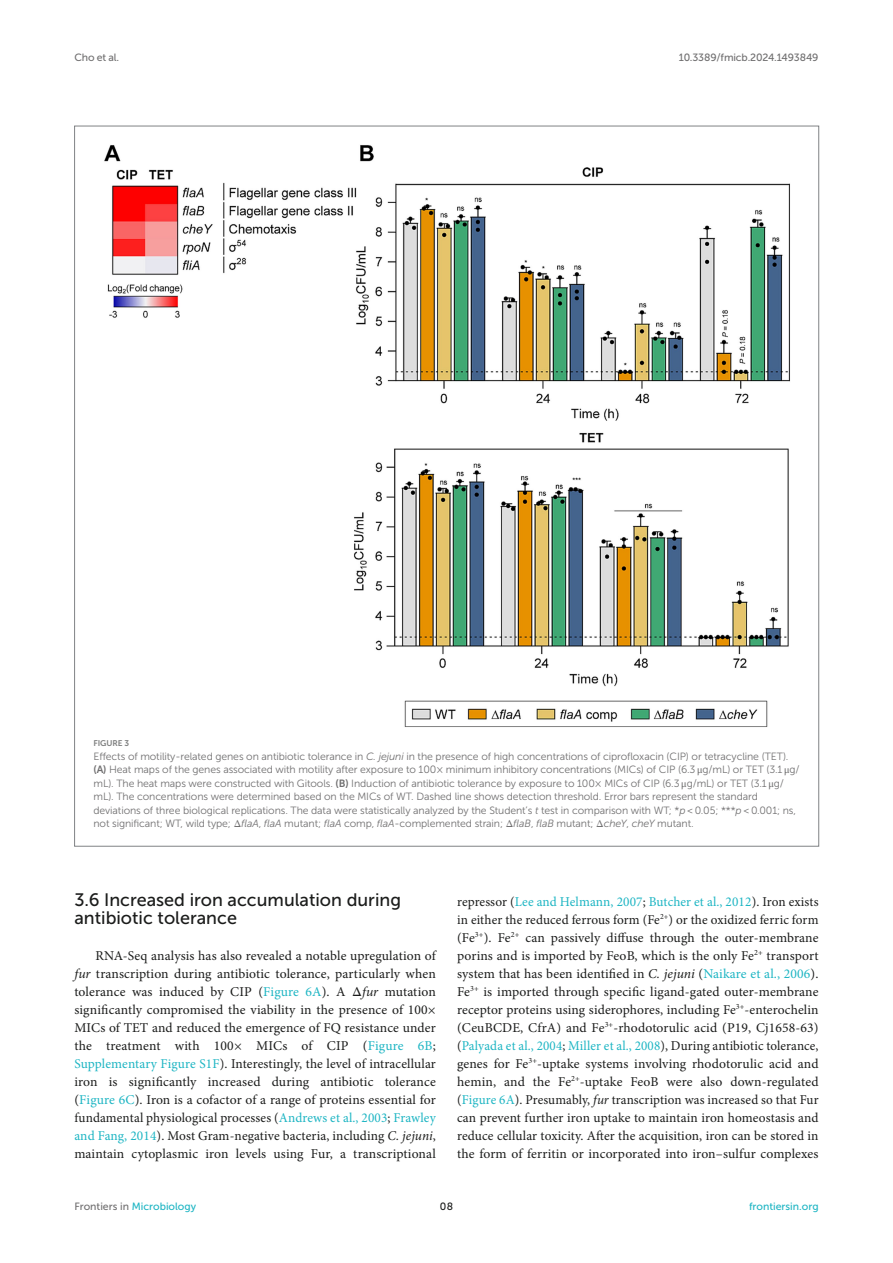
<style>
.page{position:relative;width:893px;height:1263px;background:#fff}
.page>*{position:absolute;margin:0;border:0;box-sizing:border-box;transform-origin:0 0}
.HEAD_2{font:18px/18px "Museo Sans 500";color:#1b1c1b}
.TEXT{font:13.5px/18px "Minion Pro";letter-spacing:.01em;color:#1b1c1b;text-align:justify}
.FIG_LEG{font:10.5px/13.5px "Museo Sans 300";letter-spacing:-.01em;color:#706f70}
.t1{font:10.5px "Museo Sans 500";color:#1db5c3}
.t2{font:10.5px "Museo Sans 500";letter-spacing:-.015em;color:#706f70}
.t3{font:10.5px "Museo Sans 500";color:#1b1c1b}
.FIG_HD{font:8.25px "Museo Sans 700";letter-spacing:-.01em;color:#7e7f7f}
.s1{font-style:italic}
.s2{font-family:"Museo Sans 700"}
.s3{font-family:"STIX General"}
.s4{color:#1db5c3}
.s5{color:#706f70}
</style>
<div class="page">
<img style="left:104px;top:145px;width:686px;height:582px">
<p class="t2" style="left:74px;top:51px;width:46px">Cho et al.</p>
<p class="t2" style="left:679px;top:51px;width:141px">10.3389/fmicb.2024.1493849</p>
<p class="FIG_HD" style="left:94px;top:739px;width:37px">FIGURE 3</p>
<p class="FIG_LEG" style="left:94px;top:749px;width:708px">Effects of motility-related genes on antibiotic tolerance in <span class="s1">C. jejuni</span> in the presence of high concentrations of ciprofloxacin (CIP) or tetracycline (TET). <span class="s2">(A)</span> Heat maps of the genes associated with motility after exposure to 100× minimum inhibitory concentrations (MICs) of CIP (6.3 <span class="s3">μ</span>g/mL) or TET (3.1 <span class="s3">μ</span>g/ mL). The heat maps were constructed with Gitools. <span class="s2">(B)</span> Induction of antibiotic tolerance by exposure to 100× MICs of CIP (6.3 <span class="s3">μ</span>g/mL) or TET (3.1 <span class="s3">μ</span>g/ mL). The concentrations were determined based on the MICs of WT. Dashed line shows detection threshold. Error bars represent the standard deviations of three biological replications. The data were statistically analyzed by the Student’s <span class="s1">t</span> test in comparison with WT; *<span class="s1">p</span> &lt; 0.05; ***<span class="s1">p</span> &lt; 0.001; ns, not significant; WT, wild type; <span class="s3">Δ</span><span class="s1">flaA</span>, <span class="s1">flaA</span> mutant; <span class="s1">flaA</span> comp, <span class="s1">flaA</span>-complemented strain; <span class="s3">Δ</span><span class="s1">flaB</span>, <span class="s1">flaB</span> mutant; <span class="s3">Δ</span><span class="s1">cheY</span>, <span class="s1">cheY</span> mutant.</p>
<p class="HEAD_2" style="left:74px;top:891px;width:328px">3.6 Increased iron accumulation during antibiotic tolerance</p>
<p class="TEXT" style="left:74px;top:947px;width:363px;text-indent:21px">RNA-Seq analysis has also revealed a notable upregulation of <span class="s1">fur</span> transcription during antibiotic tolerance, particularly when tolerance was induced by CIP (<span class="s4">Figure 6A</span>). A <span class="s3">Δ</span><span class="s1">fur</span> mutation significantly compromised the viability in the presence of 100× MICs of TET and reduced the emergence of FQ resistance under the treatment with 100× MICs of CIP (<span class="s4">Figure 6B</span>; <span class="s4">Supplementary Figure S1F</span>). Interestingly, the level of intracellular iron is significantly increased during antibiotic tolerance (<span class="s4">Figure 6C</span>). Iron is a cofactor of a range of proteins essential for fundamental physiological processes (<span class="s4">Andrews et al., 2003</span>; <span class="s4">Frawley and Fang, 2014</span>). Most Gram-negative bacteria, including <span class="s1">C. jejuni</span>, maintain cytoplasmic iron levels using Fur, a transcriptional</p>
<p class="TEXT" style="left:457px;top:893px;width:363px">repressor (<span class="s4">Lee and Helmann, 2007</span>; <span class="s4">Butcher et al., 2012</span>). Iron exists in either the reduced ferrous form (Fe<sup>2+</sup>) or the oxidized ferric form (Fe<sup>3+</sup>). Fe<sup>2+</sup> can passively diffuse through the outer-membrane porins and is imported by FeoB, which is the only Fe<sup>2+</sup> transport system that has been identified in <span class="s1">C. jejuni</span> (<span class="s4">Naikare et al., 2006</span>).<br>Fe<sup>3+</sup> is imported through specific ligand-gated outer-membrane receptor proteins using siderophores, including Fe<sup>3+</sup>-enterochelin (CeuBCDE, CfrA) and Fe<sup>3+</sup>-rhodotorulic acid (P19, Cj1658-63) (<span class="s4">Palyada et al., 2004</span>; <span class="s4">Miller et al., 2008</span>), During antibiotic tolerance, genes for Fe<sup>3+</sup>-uptake systems involving rhodotorulic acid and hemin, and the Fe<sup>2+</sup>-uptake FeoB were also down-regulated (<span class="s4">Figure 6A</span>). Presumably, <span class="s1">fur</span> transcription was increased so that Fur can prevent further iron uptake to maintain iron homeostasis and reduce cellular toxicity. After the acquisition, iron can be stored in the form of ferritin or incorporated into iron–sulfur complexes</p>
<p class="t1" style="left:74px;top:1200px;width:123px"><span class="s5">Frontiers in</span> Microbiology</p>
<p class="t3" style="left:440px;top:1200px;width:15px">08</p>
<p class="t1" style="left:749px;top:1200px;width:71px">frontiersin.org</p>
</div>
